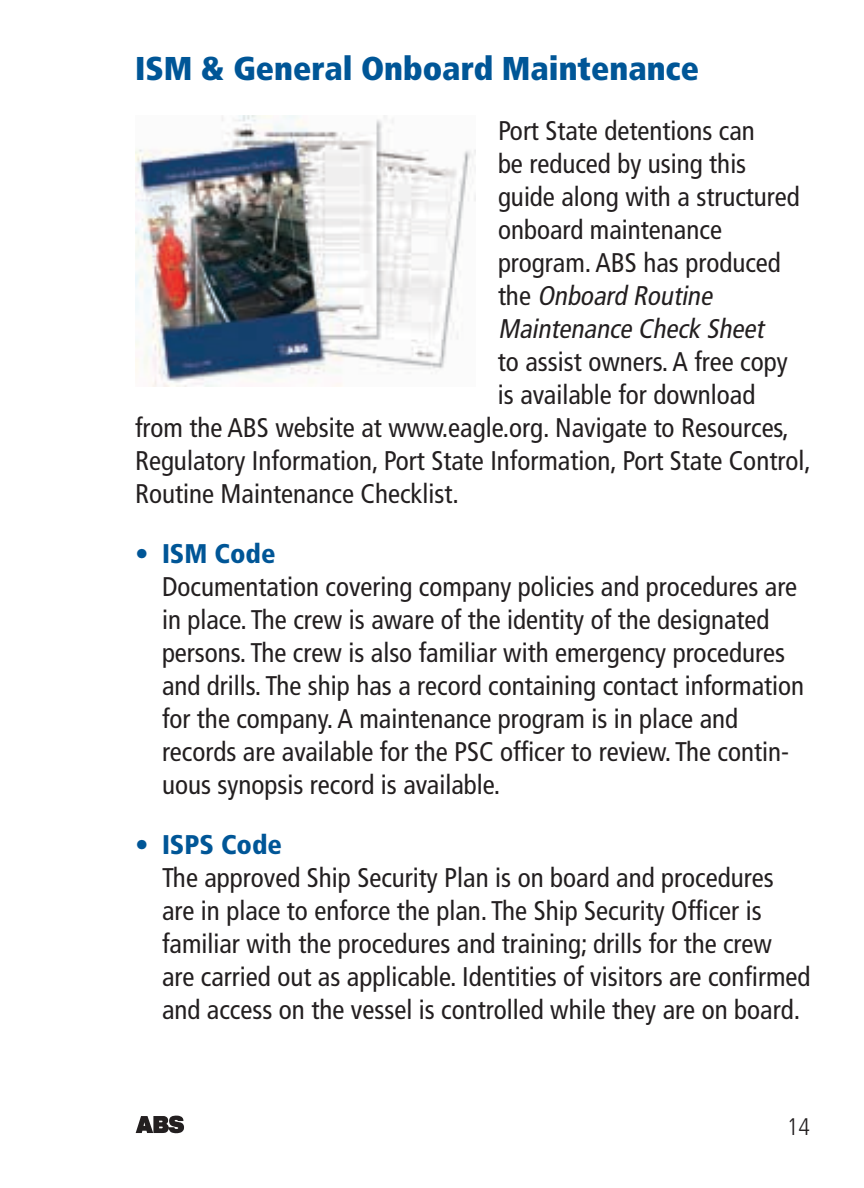
<style>
.page{position:relative;width:864px;height:1188px;background:#fff}
.page>*{position:absolute;margin:0;border:0;box-sizing:border-box;transform-origin:0 0}
.t1{font:900 condensed 33px "Frutiger";color:#005697}
.t2{font:condensed 27px/33px "Frutiger";color:#231f20}
.t3{font:900 condensed 27px "Frutiger";color:#005697}
.t4{font:300 condensed 24px "Frutiger";color:#231f20}
.s1{font-style:italic}
</style>
<div class="page">
<svg style="left:136px;top:1116px;width:48px;height:18px"></svg>
<img style="left:135px;top:116px;width:341px;height:270px">
<p class="t1" style="left:135px;top:49px;width:566px">ISM &amp; General Onboard Maintenance</p>
<p class="t2" style="left:498px;top:115px;width:303px">Port State detentions can<br>be reduced by using this guide along with a structured onboard maintenance program. ABS has produced<br>t h e <span class="s1">Onboard Routine<br>Maintenance Check Sheet</span></p>
<p class="t2" style="left:498px;top:346px;width:291px">to assist owners. A free copy</p>
<p class="t2" style="left:498px;top:378px;width:259px">is available for download</p>
<p class="t2" style="left:135px;top:411px;width:656px">from the ABS website at www.eagle.org. Navigate to Resources,</p>
<p class="t2" style="left:135px;top:444px;width:677px">Regulatory Information, Port State Information, Port State Control,</p>
<p class="t2" style="left:135px;top:477px;width:325px">Routine Maintenance Checklist.</p>
<p class="t3" style="left:135px;top:538px;width:142px">• ISM Code</p>
<p class="t2" style="left:162px;top:570px;width:644px">Documentation covering company policies and procedures are in place. The crew is aware of the identity of the designated persons. The crew is also familiar with emergency procedures and drills. The ship has a record containing contact information for the company. A maintenance program is in place and records are available for the PSC officer to review. The contin&shy;uous synopsis record is available.</p>
<p class="t3" style="left:135px;top:828px;width:149px">• ISPS Code</p>
<p class="t2" style="left:162px;top:861px;width:650px">The approved Ship Security Plan is on board and procedures are in place to enforce the plan. The Ship Security Officer is familiar with the procedures and training; drills for the crew are carried out as applicable. Identities of visitors are confirmed and access on the vessel is controlled while they are on board.</p>
<p class="t4" style="left:787px;top:1113px;width:25px">14</p>
</div>
